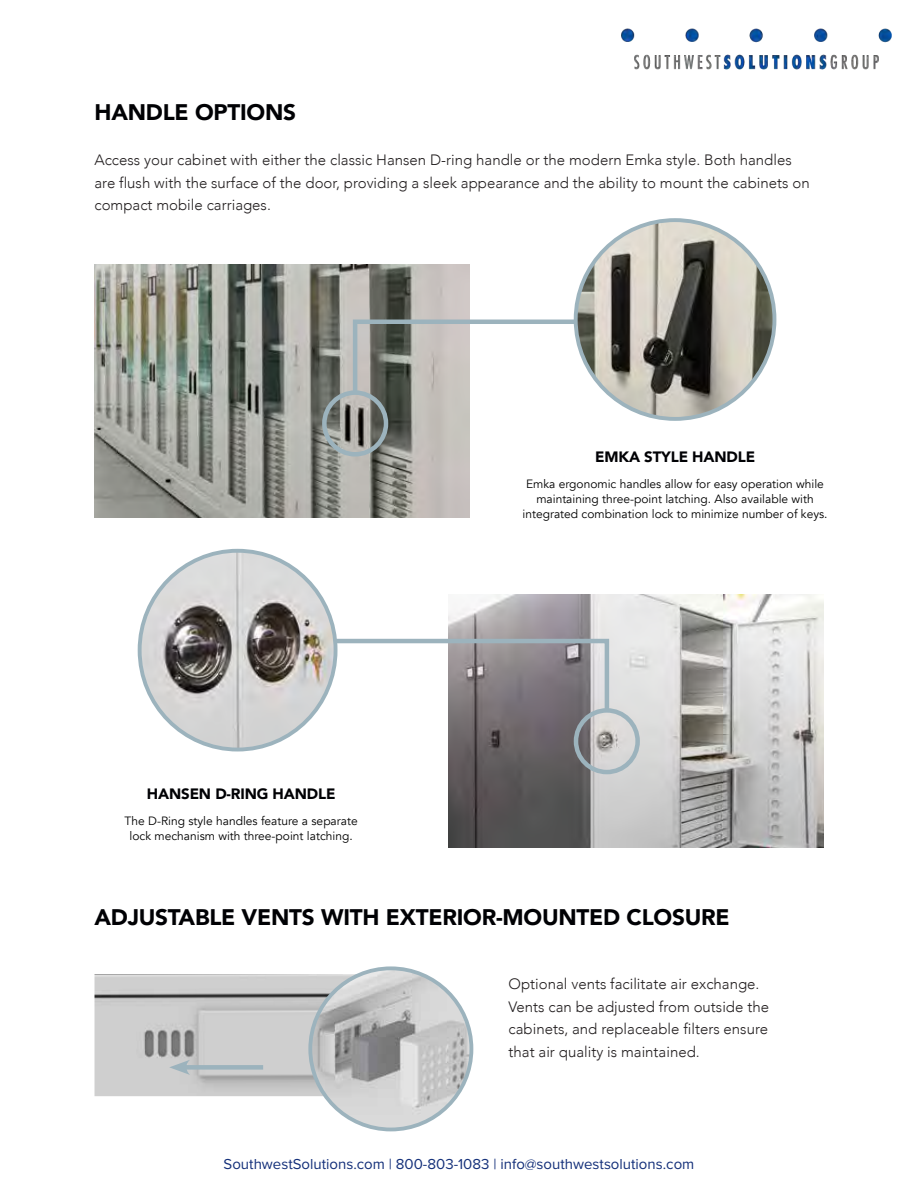
<style>
.page{position:relative;width:918px;height:1188px;background:#fff}
.page>*{position:absolute;margin:0;border:0;box-sizing:border-box;transform-origin:0 0}
.t1{font:900 22.5px "Avenir";letter-spacing:-.01em;color:#000104}
.t2{font:300 15px/22.5px "Avenir";color:#231f20}
.t3{font:15px "Proxima Nova";color:#14307a}
.t4{font:900 15px "Avenir";letter-spacing:-.01em;color:#000104}
.t5{font:12px/15px "Avenir";color:#000101;text-align:center}
</style>
<div class="page">
<img style="left:448px;top:594px;width:376px;height:253px">
<img style="left:94px;top:265px;width:376px;height:252px">
<svg style="left:337px;top:637px;width:274px;height:78px"></svg>
<img style="left:140px;top:551px;width:193px;height:199px">
<div style="left:138px;top:549px;width:200px;height:202px;border:4px solid #9cb3bd;border-radius:50%"></div>
<div style="left:574px;top:708px;width:66px;height:66px;border:4px solid #9cb3bd;border-radius:50%"></div>
<svg style="left:351px;top:317px;width:261px;height:80px"></svg>
<div style="left:322px;top:390px;width:66px;height:67px;border:4px solid #9cb3bd;border-radius:50%"></div>
<img style="left:576px;top:220px;width:198px;height:199px;border-radius:99px">
<div style="left:574px;top:218px;width:202px;height:203px;border:4px solid #9cb3bd;border-radius:50%"></div>
<img style="left:94px;top:974px;width:265px;height:122px">
<img style="left:310px;top:968px;width:161px;height:161px;border-radius:81px">
<div style="left:308px;top:966px;width:165px;height:165px;border:4px solid #9cb3bd;border-radius:50%"></div>
<div style="left:182px;top:1065px;width:81px;height:5px;background:#9cb3bd"></div>
<svg style="left:169px;top:1060px;width:21px;height:15px"></svg>
<img style="left:621px;top:28px;width:270px;height:42px">
<h1 class="t1" style="left:94px;top:93px;width:203px">HANDLE OPTIONS</h1>
<p class="t2" style="left:94px;top:149px;width:717px">Access your cabinet with either the classic Hansen D-ring handle or the modern Emka style. Both handles are flush with the surface of the door, providing a sleek appearance and the ability to mount the cabinets on compact mobile carriages.</p>
<p class="t4" style="left:147px;top:781px;width:190px">HANSEN D-RING HANDLE</p>
<p class="t5" style="left:125px;top:813px;width:235px">The D-Ring style handles feature a separate lock mechanism with three-point latching.</p>
<p class="t4" style="left:595px;top:444px;width:162px">EMKA STYLE HANDLE</p>
<p class="t5" style="left:523px;top:476px;width:307px">Emka ergonomic handles allow for easy operation while maintaining three-point latching. Also available with integrated combination lock to minimize number of keys.</p>
<h1 class="t1" style="left:94px;top:898px;width:637px">ADJUSTABLE VENTS WITH EXTERIOR-MOUNTED CLOSURE</h1>
<p class="t2" style="left:509px;top:973px;width:262px">Optional vents facilitate air exchange.<br>Vents can be adjusted from outside the cabinets, and replaceable filters ensure that air quality is maintained.</p>
<p class="t3" style="left:224px;top:1153px;width:472px">SouthwestSolutions.com | 800-803-1083 | info@southwestsolutions.com</p>
</div>
